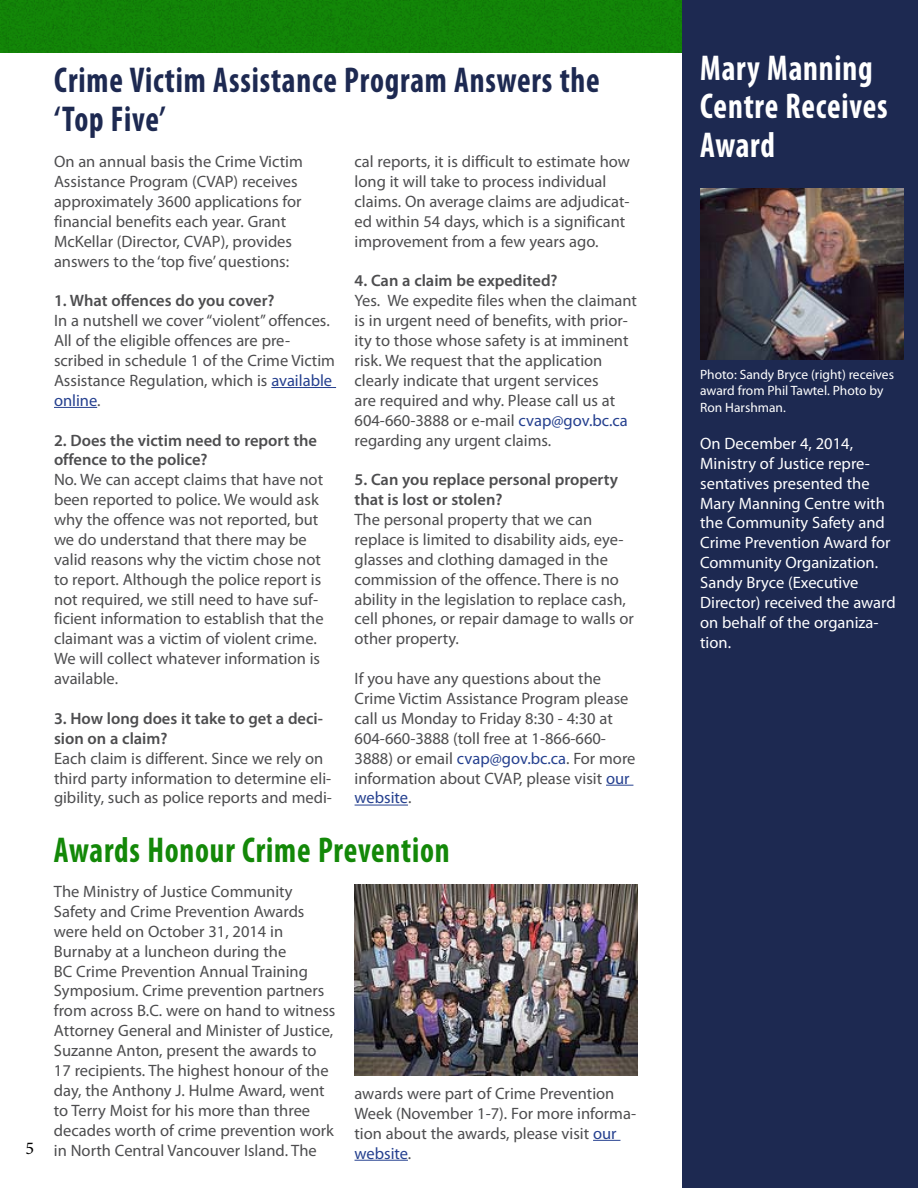
<style>
.page{position:relative;width:918px;height:1188px;background:#fff}
.page>*{position:absolute;margin:0;border:0;box-sizing:border-box;transform-origin:0 0}
.t1{font:700 condensed 36px/39px "Myriad Pro";letter-spacing:.025em;color:#1d2951;scale:.9 1}
.t2{font:700 condensed 36px/39px "Myriad Pro";letter-spacing:.025em;color:#fff;scale:.9 1}
.t3{font:700 condensed 36px "Myriad Pro";letter-spacing:.025em;color:#138808;scale:.9 1}
.t4{font:18px "Minion Pro";color:#000}
.t5{font:16.5px/20px "Myriad Pro";color:#4d4d4f}
.t6{font:16.5px/20px "Myriad Pro";color:#fff}
.t7{font:600 16.5px/20px "Myriad Pro";color:#4d4d4f}
.t8{font:13.5px/16.2px "Myriad Pro";color:#fff}
.s1{color:#25408f}
</style>
<div class="page">
<img style="left:0;top:0;width:682px;height:52px">
<div style="left:682px;top:0;width:236px;height:1188px;background:#1d2951"></div>
<hr style="left:271px;top:387px;width:65px;height:1px;background:#25408f">
<hr style="left:54px;top:407px;width:43px;height:1px;background:#25408f">
<svg style="left:606px;top:785px;width:27px;height:1px"></svg>
<hr style="left:355px;top:805px;width:53px;height:1px;background:#25408f">
<svg style="left:593px;top:1140px;width:27px;height:1px"></svg>
<hr style="left:355px;top:1160px;width:53px;height:1px;background:#25408f">
<img style="left:355px;top:885px;width:282px;height:191px">
<img style="left:700px;top:189px;width:204px;height:171px">
<p class="t4" style="left:26px;top:1136px;width:10px">5</p>
<h1 class="t1" style="left:54px;top:60px;width:608px">Crime Victim Assistance Program Answers the ‘Top Five’</h1>
<p class="t5" style="left:54px;top:151px;width:250px">On an annual basis the Crime Victim Assistance Program (CVAP) receives approximately 3600 applications for financial benefits each year. Grant McKellar (Director, CVAP), provides answers to the ‘top five’ questions:</p>
<p class="t7" style="left:54px;top:290px;width:222px">1. What offences do you cover?</p>
<p class="t5" style="left:54px;top:310px;width:283px">In a nutshell we cover “violent” offences.<br>All of the eligible offences are pre&shy;scribed in schedule 1 of the Crime Victim Assistance Regulation, which is <span class="s1">available online</span>.</p>
<p class="t7" style="left:54px;top:430px;width:265px">2. Does the victim need to report the offence to the police?</p>
<p class="t5" style="left:54px;top:470px;width:271px">No. We can accept claims that have not been reported to police. We would ask why the offence was not reported, but we do understand that there may be valid reasons why the victim chose not to report. Although the police report is not required, we still need to have suf&shy;ficient information to establish that the claimant was a victim of violent crime.<br>We will collect whatever information is available.</p>
<p class="t7" style="left:54px;top:708px;width:270px">3. How long does it take to get a deci&shy;sion on a claim?</p>
<p class="t5" style="left:54px;top:748px;width:280px">Each claim is different. Since we rely on third party information to determine eli&shy;gibility, such as police reports and medi-</p>
<p class="t5" style="left:355px;top:151px;width:277px">cal reports, it is difficult to estimate how long it will take to process individual claims. On average claims are adjudicat&shy;ed within 54 days, which is a significant improvement from a few years ago.</p>
<p class="t7" style="left:355px;top:271px;width:205px">4. Can a claim be expedited?</p>
<p class="t5" style="left:355px;top:291px;width:284px">Yes. We expedite files when the claimant is in urgent need of benefits, with prior&shy;ity to those whose safety is at imminent risk. We request that the application clearly indicate that urgent services<br>are required and why. Please call us at 604-660-3888 or e-mail <span class="s1">cvap@gov.bc.ca </span>regarding any urgent claims.</p>
<p class="t7" style="left:355px;top:469px;width:265px">5. Can you replace personal property that is lost or stolen?</p>
<p class="t5" style="left:355px;top:509px;width:281px">The personal property that we can replace is limited to disability aids, eye&shy;glasses and clothing damaged in the commission of the offence. There is no ability in the legislation to replace cash, cell phones, or repair damage to walls or other property.</p>
<p class="t5" style="left:355px;top:668px;width:282px">If you have any questions about the Crime Victim Assistance Program please call us Monday to Friday 8:30 - 4:30 at 604-660-3888 (toll free at 1-866-660- 3888) or email <span class="s1">cvap@gov.bc.ca</span>. For more information about CVAP, please visit <span class="s1">our website</span>.</p>
<h1 class="t3" style="left:54px;top:828px;width:441px">Awards Honour Crime Prevention</h1>
<p class="t5" style="left:54px;top:881px;width:283px">The Ministry of Justice Community Safety and Crime Prevention Awards were held on October 31, 2014 in Burnaby at a luncheon during the<br>BC Crime Prevention Annual Training Symposium. Crime prevention partners from across B.C. were on hand to witness Attorney General and Minister of Justice, Suzanne Anton, present the awards to 17 recipients. The highest honour of the day, the Anthony J. Hulme Award, went to Terry Moist for his more than three decades worth of crime prevention work in North Central Vancouver Island. The</p>
<p class="t5" style="left:355px;top:1083px;width:283px">awards were part of Crime Prevention<br>Week (November 1-7). For more informa&shy;tion about the awards, please visit <span class="s1">our website</span>.</p>
<h1 class="t2" style="left:700px;top:47px;width:210px">Mary Manning<br>Centre Receives<br>Award</h1>
<p class="t8" style="left:700px;top:366px;width:195px">Photo: Sandy Bryce (right) receives award from Phil Tawtel. Photo by<br>Ron Harshman.</p>
<p class="t6" style="left:700px;top:433px;width:197px">On December 4, 2014,<br>Ministry of Justice repre&shy;sentatives presented the<br>Mary Manning Centre with the Community Safety and<br>Crime Prevention Award for<br>Community Organization.<br>Sandy Bryce (Executive<br>Director) received the award on behalf of the organiza&shy;tion.</p>
</div>
